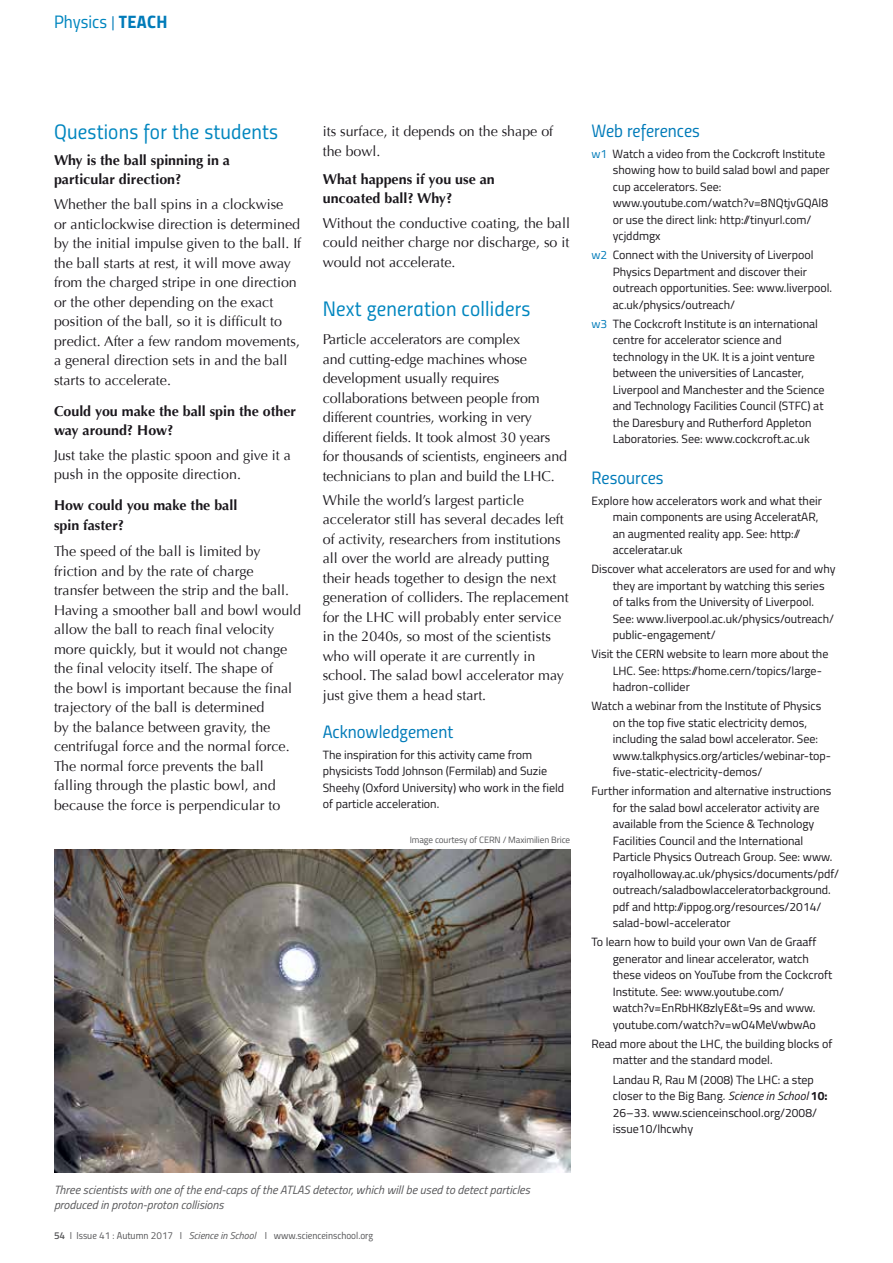
<style>
.page{position:relative;width:893px;height:1263px;background:#fff}
.page>*{position:absolute;margin:0;border:0;box-sizing:border-box;transform-origin:0 0}
.t1{font:21px "Titillium Regular Upright";letter-spacing:.01em;color:#0086bf}
.t2{font:18px "Titillium Regular Upright";color:#007bb9}
.t3{font:18px "Titillium Regular Upright";color:#0086bf}
.t4{font:14.25px/19.5px "Optima";color:#1a171c}
.t5{font:700 14.25px/19.5px "Optima";color:#1a171c}
.t6{font:12px/16.5px "Titillium Web";color:#1a171c}
.t7{font:italic 12px/15px "Titillium Web";color:#58585a}
.t8{font:10.05px "Titillium Regular Upright";color:#58585a}
.t9{font:9.15px "Titillium Web";letter-spacing:-.01em;color:#58585a}
.s1{font-size:15px;color:#007bb9}
.s2{font-family:"Titillium Bold Upright";color:#007bb9}
.s3{font-family:"Titillium Semibold Upright"}
.s4{font-family:"Titillium Web";font-style:italic}
.s5{color:#007bb9}
.s6{font-family:"Titillium Regular Upright"}
.s7{font-style:italic}
.s8{font-weight:700}
</style>
<div class="page">
<img style="left:54px;top:849px;width:516px;height:323px">
<h2 class="t3" style="left:54px;top:9px;width:115px">Physics <span class="s1">|</span> <span class="s2">TEACH</span></h2>
<h1 class="t1" style="left:54px;top:116px;width:226px">Questions for the students</h1>
<p class="t5" style="left:54px;top:151px;width:178px">Why is the ball spinning in a particular direction?</p>
<p class="t4" style="left:54px;top:195px;width:249px">Whether the ball spins in a clockwise<br>or anticlockwise direction is determined by the initial impulse given to the ball. If the ball starts at rest, it will move away from the charged stripe in one direction or the other depending on the exact position of the ball, so it is difficult to predict. After a few random movements, a general direction sets in and the ball starts to accelerate.</p>
<p class="t5" style="left:54px;top:401px;width:244px">Could you make the ball spin the other way around? How?</p>
<p class="t4" style="left:54px;top:445px;width:238px">Just take the plastic spoon and give it a push in the opposite direction.</p>
<p class="t5" style="left:54px;top:496px;width:185px">How could you make the ball spin faster?</p>
<p class="t4" style="left:54px;top:542px;width:249px">The speed of the ball is limited by friction and by the rate of charge transfer between the strip and the ball.<br>Having a smoother ball and bowl would allow the ball to reach final velocity more quickly, but it would not change the final velocity itself. The shape of<br>the bowl is important because the final trajectory of the ball is determined<br>by the balance between gravity, the centrifugal force and the normal force.<br>The normal force prevents the ball falling through the plastic bowl, and because the force is perpendicular to</p>
<p class="t4" style="left:323px;top:122px;width:232px">its surface, it depends on the shape of the bowl.</p>
<p class="t5" style="left:323px;top:169px;width:174px">What happens if you use an uncoated ball? Why?</p>
<p class="t4" style="left:323px;top:213px;width:249px;text-align:justify">Without the conductive coating, the ball could neither charge nor discharge, so it would not accelerate.</p>
<h1 class="t1" style="left:323px;top:294px;width:209px">Next generation colliders</h1>
<p class="t4" style="left:323px;top:330px;width:246px">Particle accelerators are complex<br>and cutting-edge machines whose development usually requires collaborations between people from different countries, working in very different fields. It took almost 30 years for thousands of scientists, engineers and technicians to plan and build the LHC.</p>
<p class="t4" style="left:323px;top:490px;width:248px">While the world’s largest particle accelerator still has several decades left of activity, researchers from institutions all over the world are already putting their heads together to design the next generation of colliders. The replacement for the LHC will probably enter service in the 2040s, so most of the scientists who will operate it are currently in school. The salad bowl accelerator may just give them a head start.</p>
<h2 class="t2" style="left:323px;top:718px;width:132px">Acknowledgement</h2>
<p class="t6" style="left:323px;top:746px;width:243px">The inspiration for this activity came from physicists Todd Johnson (Fermilab) and Suzie Sheehy (Oxford University) who work in the field of particle acceleration.</p>
<p class="t9" style="left:410px;top:832px;width:162px">Image courtesy of CERN / Maximilien Brice</p>
<p class="t7" style="left:54px;top:1182px;width:477px">Three scientists with one of the end-caps of the ATLAS detector, which will be used to detect particles produced in proton-proton collisions</p>
<p class="t8" style="left:54px;top:1228px;width:321px"><span class="s3">54</span> I Issue 41 : Autumn 2017 I <span class="s4">Science in School</span> I www.scienceinschool.org</p>
<h2 class="t2" style="left:591px;top:117px;width:110px">Web references</h2>
<p class="t6" style="left:613px;top:145px;width:218px;text-indent:-21px"><span class="s5">w1</span> Watch a video from the Cockcroft Institute showing how to build salad bowl and paper cup accelerators. See: www.youtube.com/watch?v=8NQtjvGQAl8 or use the direct link: http://tinyurl.com/ ycjddmgx</p>
<p class="t6" style="left:613px;top:246px;width:221px;text-indent:-21px"><span class="s5">w2</span> Connect with the University of Liverpool Physics Department and discover their outreach opportunities. See: www.liverpool. ac.uk/physics/outreach/</p>
<p class="t6" style="left:613px;top:315px;width:213px;text-indent:-21px"><span class="s5">w3</span> The Cockcroft Institut<span class="s6">e is an</span> international centre for accelerator science and technology in the UK. It is a joint venture between the universities of Lancaster, Liverpool and Manchester and the Science and Technology Facilities Council (STFC) at the Daresbury and Rutherford Appleton Laboratories. See: www.cockcroft.ac.uk</p>
<h2 class="t2" style="left:591px;top:464px;width:74px">Resources</h2>
<p class="t6" style="left:613px;top:492px;width:211px;text-indent:-21px">Explore how accelerators work and what their main components are using AcceleratAR, an augmented reality app. See: http:// acceleratar.uk</p>
<p class="t6" style="left:613px;top:560px;width:224px;text-indent:-21px">Discover what accelerators are used for and why they are important by watching this series of talks from the University of Liverpool.<br>See: www.liverpool.ac.uk/physics/outreach/ public-engagement/</p>
<p class="t6" style="left:613px;top:645px;width:217px;text-indent:-21px">Visit the CERN website to learn more about the<br>LHC. See: https://home.cern/topics/large&shy;hadron-collider</p>
<p class="t6" style="left:613px;top:697px;width:220px;text-indent:-21px">Watch a webinar from the Institute of Physics on the top five static electricity demos, including the salad bowl accelerator. See: www.talkphysics.org/articles/webinar-top&shy;five-static-electricity-demos/</p>
<p class="t6" style="left:613px;top:782px;width:228px;text-indent:-21px">Further information and alternative instructions for the salad bowl accelerator activity are available from the Science &amp; Technology Facilities Council and the International Particle Physics Outreach Group. See: www. royalholloway.ac.uk/physics/documents/pdf/ outreach/saladbowlacceleratorbackground. pdf and http://ippog.org/resources/2014/ salad-bowl-accelerator</p>
<p class="t6" style="left:613px;top:934px;width:221px;text-indent:-21px">To learn how to build your own Van de Graaff generator and linear accelerator, watch these videos on YouTube from the Cockcroft Institute. See: www.youtube.com/ watch?v=EnRbHK8zlyE&amp;t=9s and www. youtube.com/watch?v=wO4MeVwbwAo</p>
<p class="t6" style="left:613px;top:1035px;width:221px;text-indent:-21px">Read more about the LHC, the building blocks of matter and the standard model.</p>
<p class="t6" style="left:613px;top:1071px;width:216px">Landau R, Rau M (2008) The LHC: a step closer to the Big Bang. <span class="s7">Science in School</span> <span class="s8">10:<br></span>26–33. www.scienceinschool.org/2008/ issue10/lhcwhy</p>
</div>
